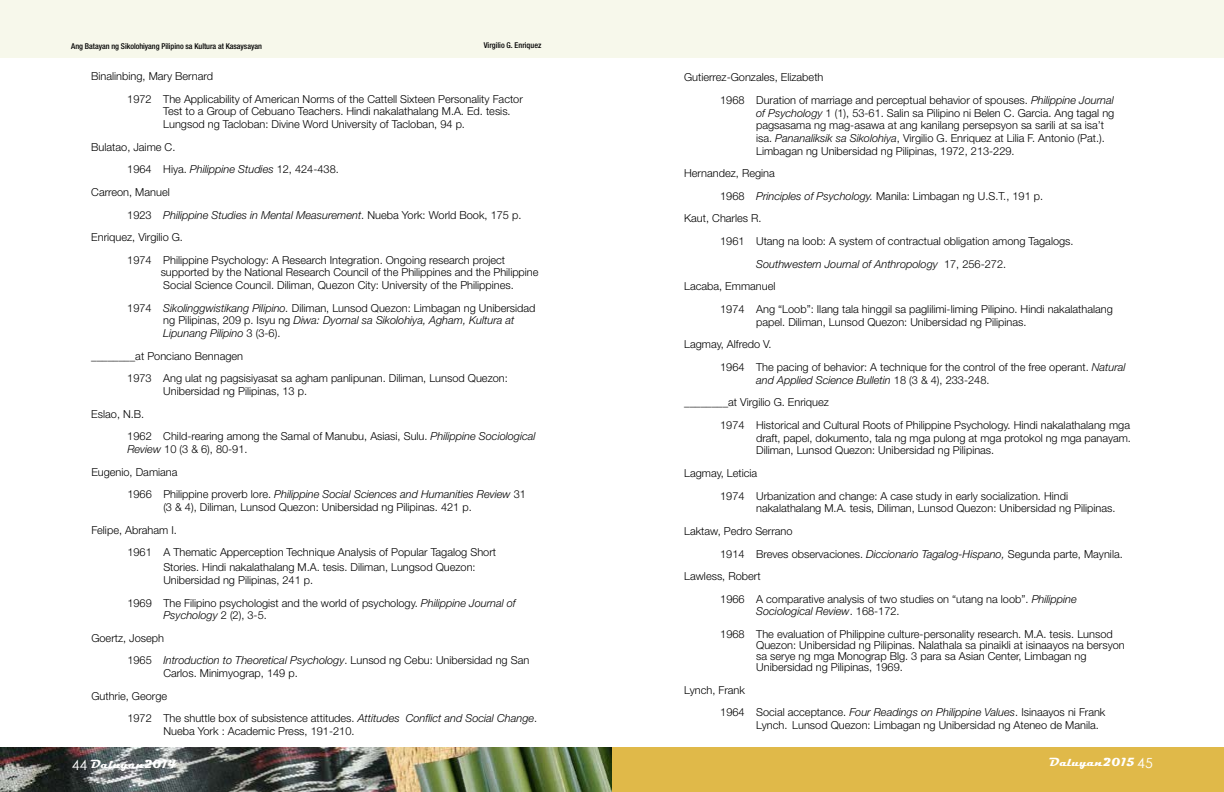
<style>
.page{position:relative;width:1224px;height:792px;background:#fff}
.page>*{position:absolute;margin:0;border:0;box-sizing:border-box;transform-origin:0 0}
.t1{font:700 12px "Magneto";color:#fff}
.t2{font:300 11px/22.6px "Helvetica Neue LT Pro";color:#000}
.t3{font:italic 300 11px/12.7px "Helvetica Neue LT Pro";color:#000}
.t4{font:500 condensed 8px "Helvetica Neue LT Pro";letter-spacing:-.005em;color:#000}
.t5{font:700 8px "Arial";color:#000}
.s1{font-style:italic}
.s2{font-style:normal}
.s3{font-family:"Century Gothic";font-weight:400;font-size:14px}
</style>
<div class="page">
<img style="left:1px;top:747px;width:612px;height:45px">
<div style="left:613px;top:747px;width:611px;height:45px;background:#e0b949"></div>
<div style="left:1px;top:0;width:1223px;height:57px;background:#f7f8eb"></div>
<p class="t5" style="left:449px;top:36px;width:93px">Joanne Visaya Manzano</p>
<p class="t4" style="left:71px;top:41px;width:192px">Ang Batayan ng Sikolohiyang Pilipino sa Kultura at Kasaysayan</p>
<p class="t4" style="left:484px;top:41px;width:59px">Virgilio G. Enriquez</p>
<p class="t2" style="left:127px;top:65px;width:397px;text-indent:-36px">Binalinbing, Mary Bernard<br>1972 The Applicability of American Norms of the Cattell Sixteen Personality Factor</p>
<p class="t2" style="left:163px;top:105px;width:349px;line-height:12.6px">Test to a Group of Cebuano Teachers. Hindi nakalathalang M.A. Ed. tesis.<br>Lungsod ng Tacloban: Divine Word University of Tacloban, 94 p.</p>
<p class="t2" style="left:91px;top:135px;width:86px">Bulatao, Jaime C.</p>
<p class="t2" style="left:127px;top:158px;width:213px">1964 Hiya. <span class="s1">Philippine Studies</span> 12, 424-438.</p>
<p class="t2" style="left:91px;top:180px;width:80px">Carreon, Manuel</p>
<p class="t3" style="left:127px;top:208px;width:396px"><span class="s2">1923</span> Philippine Studies in Mental Measurement<span class="s2">. Nueba York: World Book, 175 p.</span></p>
<p class="t2" style="left:91px;top:226px;width:93px">Enriquez, Virgilio G.</p>
<p class="t2" style="left:127px;top:248px;width:379px">1974 Philippine Psychology: A Research Integration. Ongoing research project</p>
<p class="t2" style="left:161px;top:266px;width:379px;line-height:12.6px">supported by the National Research Council of the Philippines and the Philippine<br>Social Science Council. Diliman, Quezon City: University of the Philippines.</p>
<p class="t3" style="left:163px;top:301px;width:374px;text-indent:-36px"><span class="s2">1974</span> Sikolinggwistikang Pilipino. <span class="s2">Diliman, Lunsod Quezon: Limbagan ng Unibersidad ng Pilipinas, 209 p. Isyu ng</span> Diwa: Dyornal sa Sikolohiya, Agham, Kultura at<br>Lipunang Pilipino <span class="s2">3 (3-6).</span></p>
<p class="t2" style="left:127px;top:344px;width:382px;text-indent:-36px">________at Ponciano Bennagen<br>1973 Ang ulat ng pagsisiyasat sa agham panlipunan. Diliman, Lunsod Quezon:</p>
<p class="t2" style="left:163px;top:380px;width:145px">Unibersidad ng Pilipinas, 13 p.</p>
<p class="t2" style="left:127px;top:402px;width:410px;text-indent:-36px">Eslao, N.B.<br>1962 Child-rearing among the Samal of Manubu, Asiasi, Sulu. <span class="s1">Philippine Sociological</span></p>
<p class="t2" style="left:91px;top:438px;width:158px;text-indent:36px"><span class="s1">Review</span> 10 (3 &amp; 6), 80-91.<br>Eugenio, Damiana</p>
<p class="t2" style="left:163px;top:488px;width:364px;line-height:12.7px;text-indent:-36px">1966 Philippine proverb lore. <span class="s1">Philippine Social Sciences and Humanities Review</span> 31 (3 &amp; 4), Diliman, Lunsod Quezon: Unibersidad ng Pilipinas. 421 p.</p>
<p class="t2" style="left:127px;top:518px;width:370px;text-indent:-36px">Felipe, Abraham I.<br>1961 A Thematic Apperception Technique Analysis of Popular Tagalog Short</p>
<p class="t2" style="left:163px;top:561px;width:314px;line-height:12.7px">Stories. Hindi nakalathalang M.A. tesis. Diliman, Lungsod Quezon:<br>Unibersidad ng Pilipinas, 241 p.</p>
<p class="t2" style="left:163px;top:596px;width:354px;line-height:12.7px;text-indent:-36px">1969 The Filipino psychologist and the world of psychology. <span class="s1">Philippine Journal of<br>Psychology</span> 2 (2), 3-5.</p>
<p class="t2" style="left:127px;top:626px;width:403px;text-indent:-36px">Goertz, Joseph<br>1965 <span class="s1">Introduction to Theoretical Psychology</span>. Lunsod ng Cebu: Unibersidad ng San</p>
<p class="t2" style="left:91px;top:662px;width:208px;text-indent:72px">Carlos. Minimyograp, 149 p.<br>Guthrie, George</p>
<p class="t2" style="left:163px;top:712px;width:375px;line-height:12.7px;text-indent:-36px">1972 The shuttle box of subsistence attitudes. <span class="s1">Attitudes Conflict and Social Change</span>.<br>Nueba York : Academic Press, 191-210.</p>
<p class="t2" style="left:720px;top:66px;width:395px;text-indent:-36px">Gutierrez-Gonzales, Elizabeth<br>1968 Duration of marriage and perceptual behavior of spouses. <span class="s1">Philippine Journal</span></p>
<p class="t2" style="left:756px;top:106px;width:360px;line-height:12.7px"><span class="s1">of Psychology</span> 1 (1), 53-61. Salin sa Pilipino ni Belen C. Garcia. Ang tagal ng pagsasama ng mag-asawa at ang kanilang persepsyon sa sarili at sa isa’t isa. <span class="s1">Pananaliksik sa Sikolohiya</span>, Virgilio G. Enriquez at Lilia F. Antonio (Pat.).<br>Limbagan ng Unibersidad ng Pilipinas, 1972, 213-229.</p>
<p class="t2" style="left:684px;top:162px;width:92px">Hernandez, Regina</p>
<p class="t2" style="left:720px;top:184px;width:325px">1968 <span class="s1">Principles of Psychology.</span> Manila: Limbagan ng U.S.T., 191 p.</p>
<p class="t2" style="left:684px;top:207px;width:79px">Kaut, Charles R.</p>
<p class="t2" style="left:720px;top:230px;width:355px">1961 Utang na loob: A system of contractual obligation among Tagalogs.</p>
<p class="t3" style="left:756px;top:257px;width:252px">Southwestern Journal of Anthropology <span class="s2">17, 256-272.</span></p>
<p class="t2" style="left:684px;top:275px;width:93px">Lacaba, Emmanuel</p>
<p class="t2" style="left:720px;top:298px;width:394px">1974 Ang “Loob”: Ilang tala hinggil sa paglilimi-liming Pilipino. Hindi nakalathalang</p>
<p class="t2" style="left:684px;top:310px;width:344px;text-indent:72px">papel. Diliman, Lunsod Quezon: Unibersidad ng Pilipinas.<br>Lagmay, Alfredo V.</p>
<p class="t2" style="left:756px;top:361px;width:371px;line-height:12.7px;text-indent:-36px">1964 The pacing of behavior: A technique for the control of the free operant. <span class="s1">Natural and Applied Science Bulletin</span> 18 (3 &amp; 4), 233-248.</p>
<p class="t2" style="left:720px;top:391px;width:411px;text-indent:-36px">________at Virgilio G. Enriquez<br>1974 Historical and Cultural Roots of Philippine Psychology. Hindi nakalathalang mga</p>
<p class="t2" style="left:756px;top:431px;width:376px;line-height:12.6px">draft, papel, dokumento, tala ng mga pulong at mga protokol ng mga panayam.<br>Diliman, Lunsod Quezon: Unibersidad ng Pilipinas.</p>
<p class="t2" style="left:720px;top:461px;width:349px;text-indent:-36px">Lagmay, Leticia<br>1974 Urbanization and change: A case study in early socialization. Hindi</p>
<p class="t2" style="left:684px;top:497px;width:433px;text-indent:72px">nakalathalang M.A. tesis, Diliman, Lunsod Quezon: Unibersidad ng Pilipinas.<br>Laktaw, Pedro Serrano</p>
<p class="t2" style="left:720px;top:542px;width:404px">1914 Breves observaciones. <span class="s1">Diccionario Tagalog-Hispano,</span> Segunda parte, Maynila.</p>
<p class="t2" style="left:684px;top:565px;width:78px">Lawless, Robert</p>
<p class="t2" style="left:720px;top:587px;width:358px">1966 A comparative analysis of two studies on “utang na loob”. <span class="s1">Philippine</span></p>
<p class="t2" style="left:720px;top:600px;width:394px;text-indent:36px"><span class="s1">Sociological Review</span>. 168-172.<br>1968 The evaluation of Philippine culture-personality research. M.A. tesis. Lunsod</p>
<p class="t2" style="left:756px;top:639px;width:370px;line-height:11px">Quezon: Unibersidad ng Pilipinas. Nalathala sa pinaikli at isinaayos na bersyon sa serye ng mga Monograp Blg. 3 para sa Asian Center, Limbagan ng<br>Unibersidad ng Pilipinas, 1969.</p>
<p class="t2" style="left:720px;top:678px;width:387px;text-indent:-36px">Lynch, Frank<br>1964 Social acceptance. <span class="s1">Four Readings on Philippine Values</span>. Isinaayos ni Frank</p>
<p class="t2" style="left:756px;top:714px;width:344px">Lynch. Lunsod Quezon: Limbagan ng Unibersidad ng Ateneo de Manila.</p>
<p class="t1" style="left:1049px;top:755px;width:105px">Daluyan2015 <span class="s3">45</span></p>
<p class="t1" style="left:72px;top:757px;width:106px"><span class="s3">44</span> Daluyan2014</p>
<p class="t1" style="left:1047px;top:757px;width:105px">Daluyan2014<span class="s3">45</span></p>
</div>
